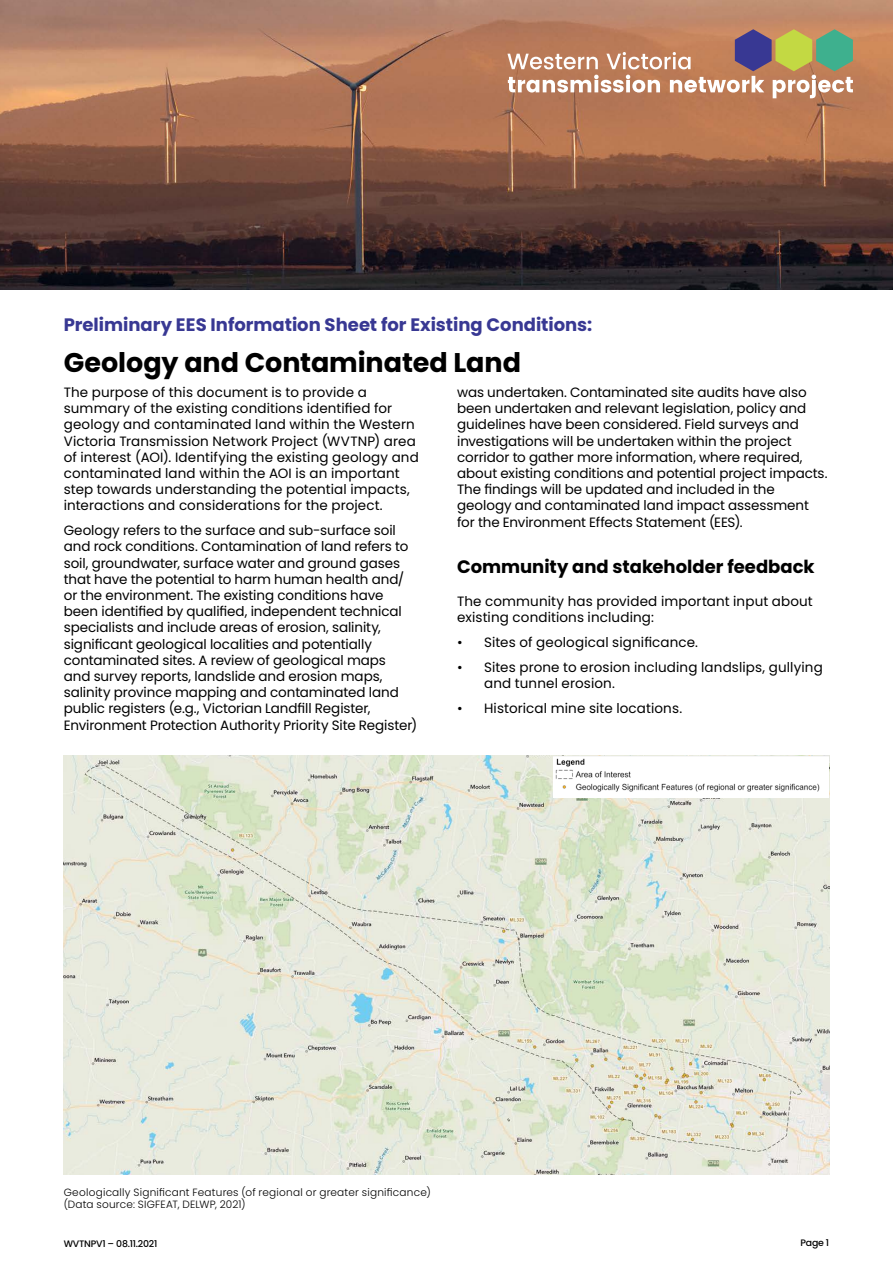
<style>
.page{position:relative;width:893px;height:1263px;background:#fff}
.page>*{position:absolute;margin:0;border:0;box-sizing:border-box;transform-origin:0 0}
.t1{font:700 27px "Poppins";letter-spacing:-.005em;color:#000}
.t2{font:700 18px "Poppins";color:#383893}
.t3{font:700 18px "Poppins";color:#000}
.t4{font:13.5px/16.2px "Poppins";letter-spacing:-.005em;color:#000}
.t5{font:300 10.5px/12.6px "Poppins";letter-spacing:.02em;color:#000}
.t6{font:500 9.3px "Poppins";letter-spacing:-.025em;color:#000}
</style>
<div class="page">
<img style="left:0;top:0;width:893px;height:289px">
<svg style="left:507px;top:29px;width:346px;height:69px"></svg>
<img style="left:64px;top:756px;width:765px;height:418px">
<img style="left:554px;top:757px;width:274px;height:41px">
<h2 class="t2" style="left:64px;top:315px;width:530px">Preliminary EES Information Sheet for Existing Conditions:</h2>
<h1 class="t1" style="left:64px;top:347px;width:459px">Geology and Contaminated Land</h1>
<p class="t4" style="left:64px;top:384px;width:357px">The purpose of this document is to provide a summary of the existing conditions identified for geology and contaminated land within the Western Victoria Transmission Network Project (WVTNP) area of interest (AOI). Identifying the existing geology and contaminated land within the AOI is an important step towards understanding the potential impacts, interactions and considerations for the project.</p>
<p class="t4" style="left:64px;top:522px;width:355px">Geology refers to the surface and sub-surface soil and rock conditions. Contamination of land refers to soil, groundwater, surface water and ground gases that have the potential to harm human health and/ or the environment. The existing conditions have been identified by qualified, independent technical specialists and include areas of erosion, salinity, significant geological localities and potentially contaminated sites. A review of geological maps<br>and survey reports, landslide and erosion maps, salinity province mapping and contaminated land public registers (e.g., Victorian Landfill Register, Environment Protection Authority Priority Site Register)</p>
<p class="t4" style="left:457px;top:384px;width:372px">was undertaken. Contaminated site audits have also been undertaken and relevant legislation, policy and guidelines have been considered. Field surveys and investigations will be undertaken within the project corridor to gather more information, where required, about existing conditions and potential project impacts.<br>The findings will be updated and included in the geology and contaminated land impact assessment for the Environment Effects Statement (EES).</p>
<h2 class="t3" style="left:457px;top:556px;width:359px">Community and stakeholder feedback</h2>
<p class="t4" style="left:457px;top:593px;width:357px">The community has provided important input about existing conditions including:</p>
<p class="t4" style="left:457px;top:634px;width:242px">• Sites of geological significance.</p>
<p class="t4" style="left:484px;top:659px;width:340px;text-indent:-27px">• Sites prone to erosion including landslips, gullying and tunnel erosion.</p>
<p class="t4" style="left:457px;top:700px;width:227px">• Historical mine site locations.</p>
<p class="t5" style="left:64px;top:1186px;width:368px">Geologically Significant Features (of regional or greater significance) (Data source: SIGFEAT, DELWP, 2021)</p>
<p class="t6" style="left:64px;top:1238px;width:95px">WVTNPV1 – 08.11.2021</p>
<p class="t6" style="left:801px;top:1238px;width:30px">Page 1</p>
</div>
